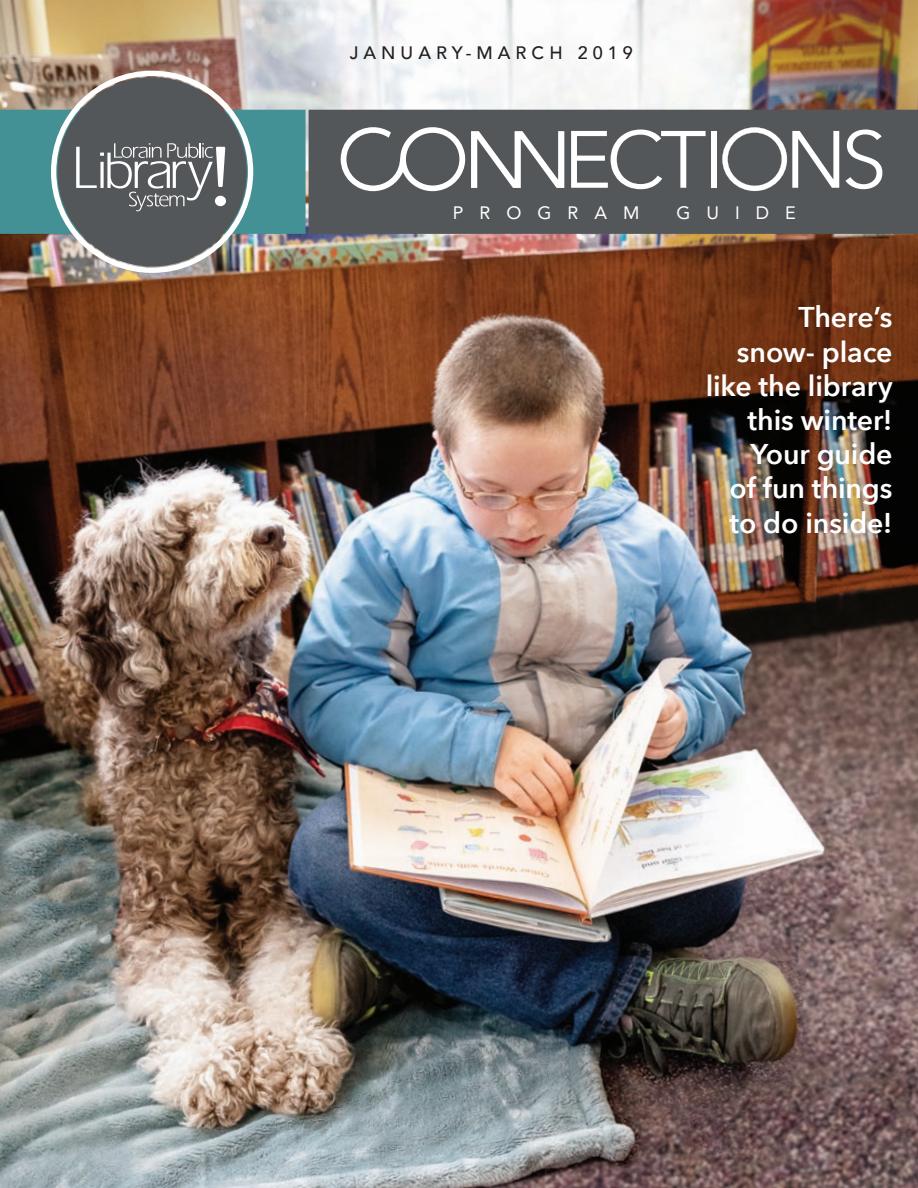
<style>
.page{position:relative;width:918px;height:1188px;background:#fff}
.page>*{position:absolute;margin:0;border:0;box-sizing:border-box;transform-origin:0 0}
.t1{font:600 28.5px "Avenir Next";letter-spacing:-.005em;color:#fff}
.t2{font:500 18px "Avenir";letter-spacing:.28em;color:#231f20}
.t3{font:18px "Avenir";letter-spacing:.89em;color:#fff}
</style>
<div class="page">
<img style="left:0;top:0;width:918px;height:1188px">
<div style="left:59px;top:79px;width:186px;height:186px;background:#54575a;border-radius:50%"></div>
<svg style="left:0;top:110px;width:306px;height:124px"></svg>
<div style="left:309px;top:110px;width:609px;height:124px;background:#54575a"></div>
<svg style="left:571px;top:130px;width:135px;height:59px"></svg>
<div style="left:711px;top:131px;width:6px;height:57px;background:#fff"></div>
<svg style="left:722px;top:127px;width:117px;height:64px"></svg>
<svg style="left:845px;top:130px;width:37px;height:59px"></svg>
<svg style="left:341px;top:127px;width:124px;height:64px"></svg>
<svg style="left:471px;top:131px;width:93px;height:57px"></svg>
<div style="left:51px;top:71px;width:202px;height:202px;border:5px solid #fff;border-radius:50%"></div>
<p class="t2" style="left:350px;top:37px;width:285px">JANUARY-MARCH 2019</p>
<p class="t3" style="left:453px;top:199px;width:188px">PROGRAM</p>
<p class="t3" style="left:677px;top:199px;width:121px">GUIDE</p>
<p class="t1" style="left:798px;top:293px;width:96px">There’s</p>
<p class="t1" style="left:737px;top:327px;width:157px">snow- place</p>
<p class="t1" style="left:706px;top:362px;width:188px">like the library</p>
<p class="t1" style="left:748px;top:396px;width:147px">this winter!</p>
<p class="t1" style="left:751px;top:430px;width:143px">Your guide</p>
<p class="t1" style="left:729px;top:464px;width:165px">of fun things</p>
<p class="t1" style="left:730px;top:498px;width:165px">to do inside!</p>
</div>
